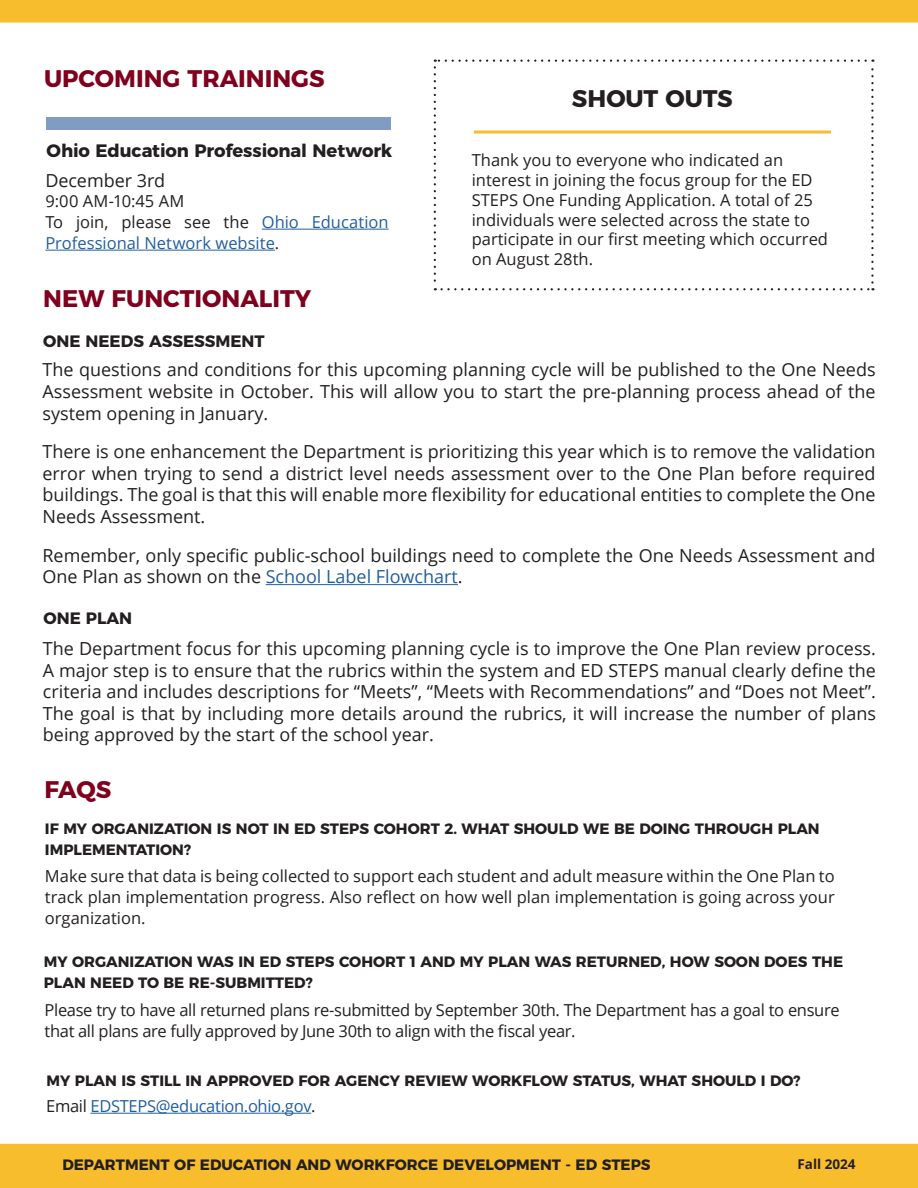
<style>
.page{position:relative;width:918px;height:1188px;background:#fff}
.page>*{position:absolute;margin:0;border:0;box-sizing:border-box;transform-origin:0 0}
.Title_05{font:700 24px "Montserrat";color:#80011e}
.t1{font:700 24px "Montserrat";color:#231f20}
.SUB{font:18px/21.6px "Open Sans";color:#231f20;text-align:justify}
.TXT{font:700 18px "Montserrat";letter-spacing:-.005em;color:#231f20}
.SUB-2{font:16.5px/19.8px "Open Sans";color:#231f20;text-align:justify}
.SUB-3{font:16.5px/21px "Open Sans";letter-spacing:-.02em;color:#231f20}
.SUB-4{font:16.5px/21px "Open Sans";color:#215e9e}
.SUB-5{font:16.5px "Open Sans";letter-spacing:-.02em;color:#215e9e}
.Text_03{font:700 16.5px "Montserrat";color:#231f20}
.Text_03-2{font:700 15px/21px "Montserrat";color:#231f20}
.t2{font:700 13.5px "Open Sans";color:#231f20}
.s1{color:#231f20}
.s2{color:#215e9e}
</style>
<div class="page">
<div style="left:0;top:0;width:918px;height:23px;background:#f7bd2d"></div>
<div style="left:0;top:1144px;width:918px;height:44px;background:#f7bd2d"></div>
<div style="left:46px;top:117px;width:345px;height:13px;background:#809cc2"></div>
<hr style="left:262px;top:229px;width:127px;height:1px;background:#215e9e">
<hr style="left:45px;top:250px;width:230px;height:1px;background:#215e9e">
<hr style="left:91px;top:1113px;width:220px;height:1px;background:#215e9e">
<hr style="left:266px;top:584px;width:192px;height:1px;background:#215e9e">
<svg style="left:434px;top:60px;width:440px;height:230px"></svg>
<hr style="left:474px;top:131px;width:357px;height:3px;background:#f7bd2d">
<p class="Title_05" style="left:44px;top:59px;width:282px">UPCOMING TRAININGS</p>
<p class="TXT" style="left:47px;top:135px;width:347px">Ohio Education Professional Network</p>
<p class="SUB" style="left:45px;top:169px;width:121px">December 3rd</p>
<p class="SUB-2" style="left:45px;top:191px;width:140px">9:00 AM-10:45 AM</p>
<p class="SUB-4" style="left:45px;top:211px;width:345px"><span class="s1">To join, please see the</span> Ohio Education<br>Professional Network website<span class="s1">.</span></p>
<p class="Title_05" style="left:43px;top:279px;width:269px">NEW FUNCTIONALITY</p>
<p class="Text_03" style="left:43px;top:328px;width:223px">ONE NEEDS ASSESSMENT</p>
<h1 class="t1" style="left:572px;top:79px;width:162px">SHOUT OUTS</h1>
<p class="SUB-2" style="left:472px;top:150px;width:358px;text-align:left">Thank you to everyone who indicated an interest in joining the focus group for the ED STEPS One Funding Application. A total of 25 individuals were selected across the state to participate in our first meeting which occurred on August 28th.</p>
<p class="SUB" style="left:42px;top:359px;width:835px">The questions and conditions for this upcoming planning cycle will be published to the One Needs Assessment website in October. This will allow you to start the pre-planning process ahead of the system opening in January.</p>
<p class="SUB" style="left:42px;top:440px;width:835px">There is one enhancement the Department is prioritizing this year which is to remove the validation error when trying to send a district level needs assessment over to the One Plan before required buildings. The goal is that this will enable more flexibility for educational entities to complete the One Needs Assessment.</p>
<p class="SUB" style="left:42px;top:544px;width:835px">Remember, only specific public-school buildings need to complete the One Needs Assessment and<br>One Plan as shown on the <span class="s2">School Label Flowchart</span>.</p>
<p class="Text_03" style="left:44px;top:604px;width:90px">ONE PLAN</p>
<p class="SUB" style="left:43px;top:637px;width:835px">The Department focus for this upcoming planning cycle is to improve the One Plan review process.<br>A major step is to ensure that the rubrics within the system and ED STEPS manual clearly define the criteria and includes descriptions for “Meets”, “Meets with Recommendations” and “Does not Meet”.<br>The goal is that by including more details around the rubrics, it will increase the number of plans being approved by the start of the school year.</p>
<p class="Title_05" style="left:45px;top:770px;width:68px">FAQS</p>
<p class="Text_03-2" style="left:45px;top:817px;width:776px">IF MY ORGANIZATION IS NOT IN ED STEPS COHORT 2. WHAT SHOULD WE BE DOING THROUGH PLAN<br>IMPLEMENTATION?</p>
<p class="SUB-2" style="left:45px;top:865px;width:791px;line-height:21px">Make sure that data is being collected to support each student and adult measure within the One Plan to track plan implementation progress. Also reflect on how well plan implementation is going across your organization.</p>
<p class="Text_03-2" style="left:44px;top:950px;width:801px">MY ORGANIZATION WAS IN ED STEPS COHORT 1 AND MY PLAN WAS RETURNED, HOW SOON DOES THE<br>PLAN NEED TO BE RE-SUBMITTED?</p>
<p class="SUB-3" style="left:45px;top:999px;width:797px">Please try to have all returned plans re-submitted by September 30th. The Department has a goal to ensure that all plans are fully approved by June 30th to align with the fiscal year.</p>
<p class="Text_03-2" style="left:47px;top:1069px;width:756px">MY PLAN IS STILL IN APPROVED FOR AGENCY REVIEW WORKFLOW STATUS, WHAT SHOULD I DO?</p>
<p class="SUB-5" style="left:46px;top:1095px;width:271px"><span class="s1">Email</span> EDSTEPS@education.ohio.gov<span class="s1">.</span></p>
<p class="Text_03-2" style="left:62px;top:1153px;width:590px">DEPARTMENT OF EDUCATION AND WORKFORCE DEVELOPMENT - ED STEPS</p>
<p class="t2" style="left:797px;top:1154px;width:60px">Fall 2024</p>
</div>
